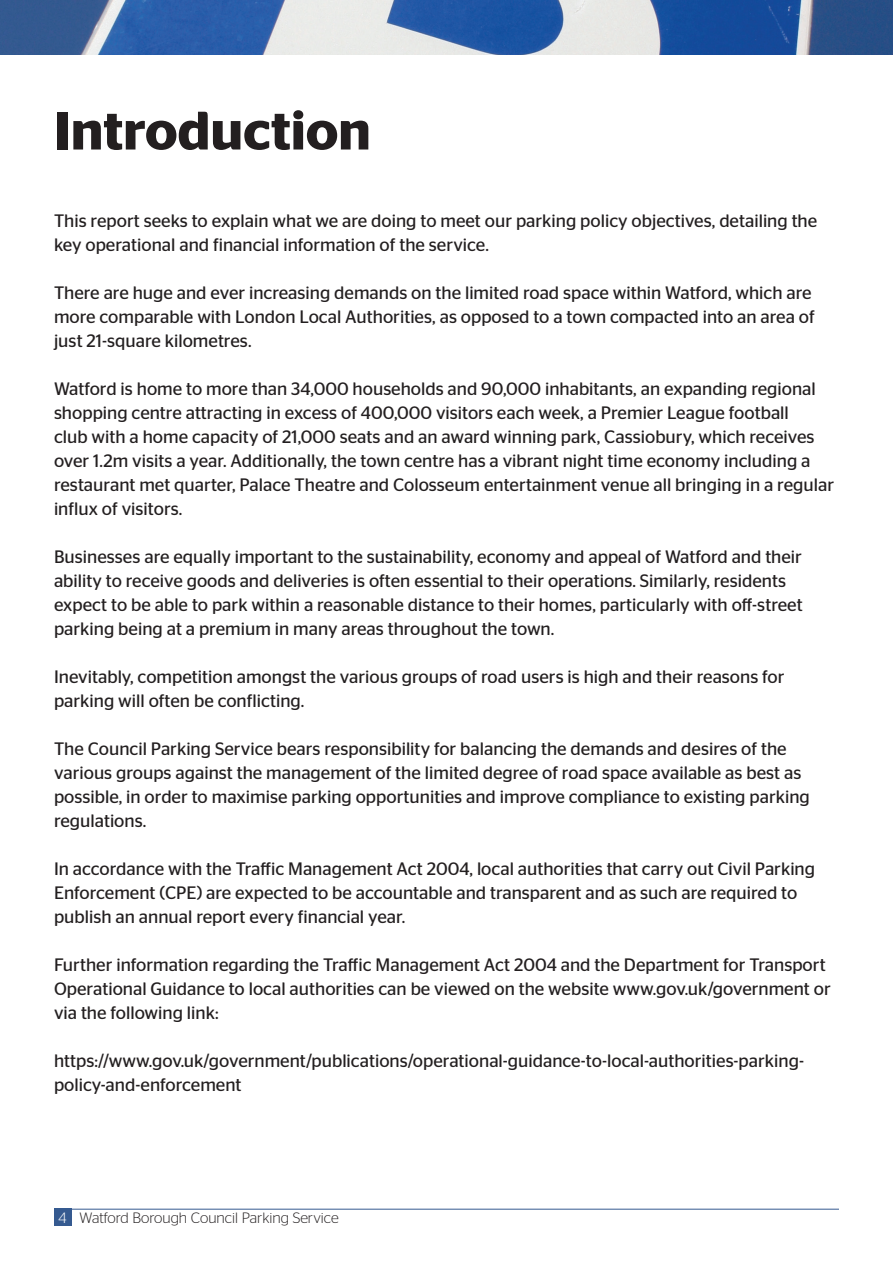
<style>
.page{position:relative;width:893px;height:1263px;background:#fff}
.page>*{position:absolute;margin:0;border:0;box-sizing:border-box;transform-origin:0 0}
.Heading{font:600 54px "Stag Sans";color:#231f20}
.Body{font:18px/24px "Stag Sans";color:#231f20}
.t1{font:300 15px "Stag Sans";color:#231f20}
.s1{color:#fff}
</style>
<div class="page">
<img style="left:0;top:0;width:893px;height:54px">
<div style="left:54px;top:1209px;width:17px;height:17px;background:#355a90"></div>
<hr style="left:71px;top:1209px;width:768px;height:1px;background:#355a90">
<p class="Heading" style="left:54px;top:99px;width:318px">Introduction</p>
<p class="Body" style="left:54px;top:209px;width:765px">This report seeks to explain what we are doing to meet our parking policy objectives, detailing the key operational and financial information of the service.</p>
<p class="Body" style="left:54px;top:281px;width:762px">There are huge and ever increasing demands on the limited road space within Watford, which are more comparable with London Local Authorities, as opposed to a town compacted into an area of just 21-square kilometres.</p>
<p class="Body" style="left:54px;top:377px;width:782px">Watford is home to more than 34,000 households and 90,000 inhabitants, an expanding regional shopping centre attracting in excess of 400,000 visitors each week, a Premier League football<br>club with a home capacity of 21,000 seats and an award winning park, Cassiobury, which receives over 1.2m visits a year. Additionally, the town centre has a vibrant night time economy including a restaurant met quarter, Palace Theatre and Colosseum entertainment venue all bringing in a regular influx of visitors.</p>
<p class="Body" style="left:54px;top:545px;width:750px">Businesses are equally important to the sustainability, economy and appeal of Watford and their ability to receive goods and deliveries is often essential to their operations. Similarly, residents expect to be able to park within a reasonable distance to their homes, particularly with off-street parking being at a premium in many areas throughout the town.</p>
<p class="Body" style="left:54px;top:665px;width:732px">Inevitably, competition amongst the various groups of road users is high and their reasons for parking will often be conflicting.</p>
<p class="Body" style="left:54px;top:737px;width:757px">The Council Parking Service bears responsibility for balancing the demands and desires of the various groups against the management of the limited degree of road space available as best as possible, in order to maximise parking opportunities and improve compliance to existing parking regulations.</p>
<p class="Body" style="left:54px;top:857px;width:763px">In accordance with the Traffic Management Act 2004, local authorities that carry out Civil Parking<br>Enforcement (CPE) are expected to be accountable and transparent and as such are required to publish an annual report every financial year.</p>
<p class="Body" style="left:54px;top:953px;width:778px">Further information regarding the Traffic Management Act 2004 and the Department for Transport<br>Operational Guidance to local authorities can be viewed on the website www.gov.uk/government or via the following link:</p>
<p class="Body" style="left:54px;top:1049px;width:751px">https://www.gov.uk/government/publications/operational-guidance-to-local-authorities-parking&shy;policy-and-enforcement</p>
<p class="t1" style="left:58px;top:1210px;width:282px"><span class="s1">4</span> Watford Borough Council Parking Service</p>
</div>
